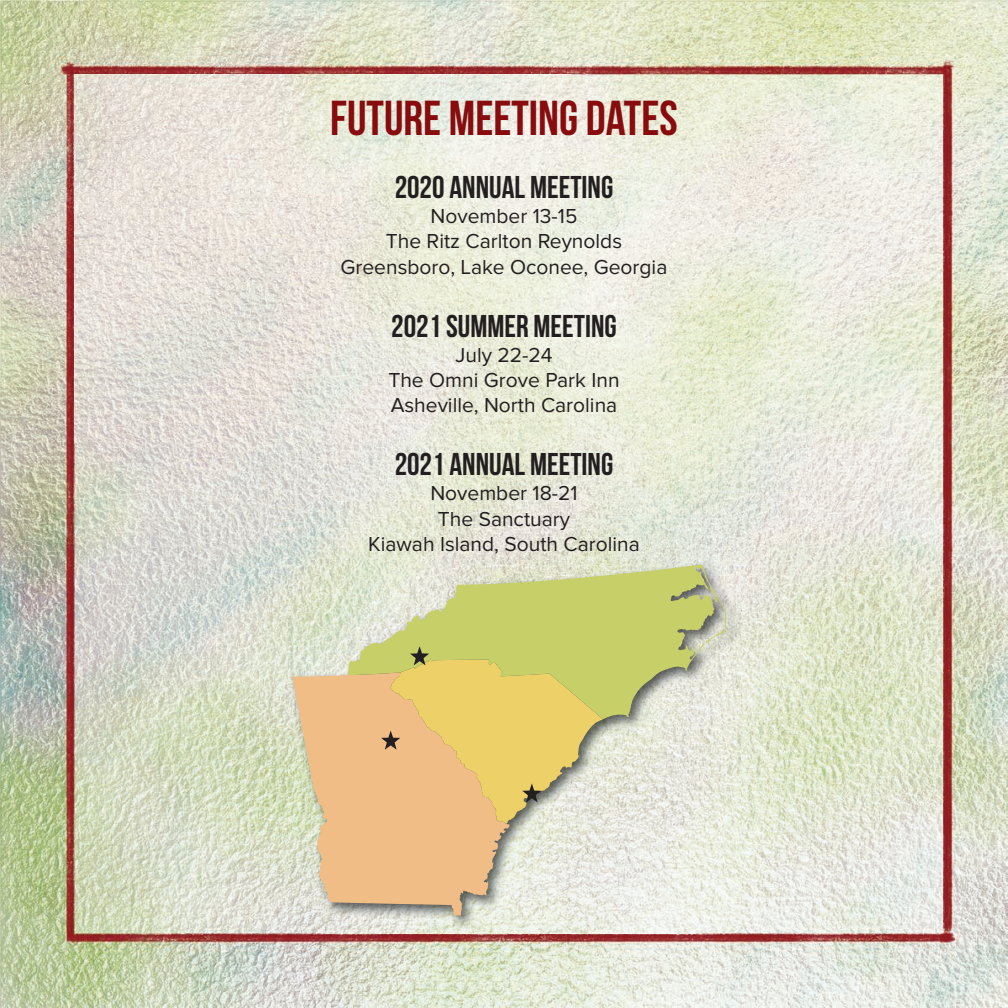
<style>
.page{position:relative;width:1008px;height:1008px;background:#fff}
.page>*{position:absolute;margin:0;border:0;box-sizing:border-box;transform-origin:0 0}
.t1{font:700 49px "Bebas Neue";color:#880b0e}
.t2{font:700 31.5px "Bebas Neue";color:#231f20}
.t3{font:21px/25.2px "Proxima Nova";color:#231f20;text-align:center}
</style>
<div class="page">
<img style="left:0;top:0;width:1008px;height:1008px">
<img style="left:75px;top:75px;width:495px;height:367px">
<img style="left:570px;top:75px;width:373px;height:490px">
<img style="left:75px;top:442px;width:247px;height:491px">
<img style="left:322px;top:442px;width:249px;height:119px">
<img style="left:696px;top:565px;width:247px;height:368px">
<img style="left:322px;top:930px;width:374px;height:3px">
<img style="left:289px;top:561px;width:452px;height:369px">
<svg style="left:292px;top:672px;width:218px;height:244px;background:#e4c195"></svg>
<svg style="left:348px;top:564px;width:378px;height:155px;background:#ced192"></svg>
<svg style="left:381px;top:646px;width:222px;height:178px;background:#e1c879"></svg>
<h1 class="t1" style="left:330px;top:91px;width:349px">FUTURE MEETING DATES</h1>
<h2 class="t2" style="left:395px;top:170px;width:220px">2020 ANNUAL MEETING</h2>
<p class="t3" style="left:341px;top:204px;width:328px">November 13-15<br>The Ritz Carlton Reynolds<br>Greensboro, Lake Oconee, Georgia</p>
<h2 class="t2" style="left:391px;top:308px;width:227px">2021 SUMMER MEETING</h2>
<p class="t3" style="left:388px;top:343px;width:233px">July 22-24<br>The Omni Grove Park Inn<br>Asheville, North Carolina</p>
<h2 class="t2" style="left:395px;top:447px;width:220px">2021 ANNUAL MEETING</h2>
<p class="t3" style="left:368px;top:482px;width:273px">November 18-21<br>The Sanctuary<br>Kiawah Island, South Carolina</p>
</div>
